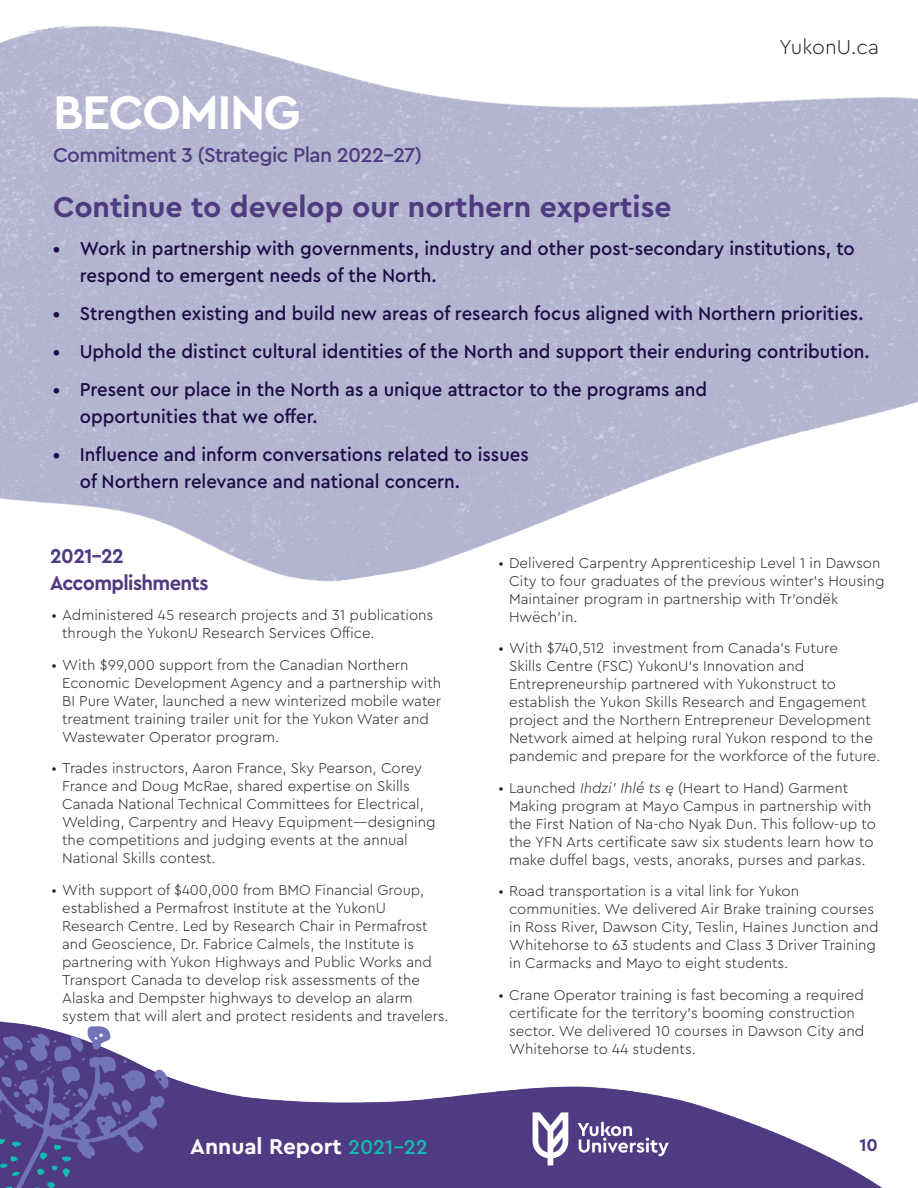
<style>
.page{position:relative;width:918px;height:1188px;background:#fff}
.page>*{position:absolute;margin:0;border:0;box-sizing:border-box;transform-origin:0 0}
.t1{font:700 49.5px "Cera Pro";letter-spacing:-.03em;color:#fff}
.t2{font:700 30px "Cera Pro";color:#503b80}
.t3{font:700 22.5px "Cera Pro";color:#fefcfd}
.t4{font:500 21px "Cera Pro";letter-spacing:-.03em;color:#503b80}
.t5{font:700 21px/27px "Cera Pro";letter-spacing:-.03em;color:#503b80;scale:.95 1}
.t6{font:300 21px "Cera Pro";color:#231f20}
.t7{font:500 19.5px/27px "Cera Pro";color:#1e0c47;scale:.95 1}
.t8{font:700 18px "Cera Pro";color:#503b80}
.t9{font:300 15px/18px "Cera Pro";color:#231f20}
.s1{font-style:italic}
.s2{font-weight:500;font-size:21px;color:#15bbb0}
</style>
<div class="page">
<img style="left:0;top:1021px;width:882px;height:167px">
<svg style="left:578px;top:1122px;width:91px;height:34px"></svg>
<svg style="left:533px;top:1112px;width:35px;height:53px"></svg>
<svg style="left:0;top:1022px;width:170px;height:166px"></svg>
<img style="left:0;top:25px;width:918px;height:557px">
<h3 class="t6" style="left:779px;top:33px;width:101px">YukonU.ca</h3>
<h1 class="t1" style="left:53px;top:80px;width:249px">BECOMING</h1>
<h3 class="t4" style="left:53px;top:141px;width:370px">Commitment 3 (Strategic Plan 2022-27)</h3>
<h2 class="t2" style="left:53px;top:187px;width:620px">Continue to develop our northern expertise</h2>
<h3 class="t7" style="left:80px;top:235px;width:817px;text-indent:-27px">• Work in partnership with governments, industry and other post-secondary institutions, to respond to emergent needs of the North.</h3>
<h3 class="t7" style="left:53px;top:299px;width:855px">• Strengthen existing and build new areas of research focus aligned with Northern priorities.</h3>
<h3 class="t7" style="left:53px;top:337px;width:862px">• Uphold the distinct cultural identities of the North and support their enduring contribution.</h3>
<h3 class="t7" style="left:80px;top:375px;width:662px;text-indent:-27px">• Present our place in the North as a unique attractor to the programs and opportunities that we offer.</h3>
<h3 class="t7" style="left:80px;top:440px;width:474px;text-indent:-27px">• Influence and inform conversations related to issues of Northern relevance and national concern.</h3>
<h3 class="t5" style="left:50px;top:542px;width:168px">2021-22<br>Accomplishments</h3>
<p class="t9" style="left:62px;top:606px;width:373px;text-indent:-11px">• Administered 45 research projects and 31 publications through the YukonU Research Services Office.</p>
<p class="t9" style="left:62px;top:655px;width:380px;text-indent:-11px">• With $99,000 support from the Canadian Northern Economic Development Agency and a partnership with BI Pure Water, launched a new winterized mobile water treatment training trailer unit for the Yukon Water and Wastewater Operator program.</p>
<p class="t9" style="left:62px;top:759px;width:375px;text-indent:-11px">• Trades instructors, Aaron France, Sky Pearson, Corey France and Doug McRae, shared expertise on Skills Canada National Technical Committees for Electrical, Welding, Carpentry and Heavy Equipment—designing the competitions and judging events at the annual National Skills contest.</p>
<p class="t9" style="left:62px;top:880px;width:388px;text-indent:-11px">• With support of $400,000 from BMO Financial Group, established a Permafrost Institute at the YukonU Research Centre. Led by Research Chair in Permafrost and Geoscience, Dr. Fabrice Calmels, the Institute is partnering with Yukon Highways and Public Works and Transport Canada to develop risk assessments of the Alaska and Dempster highways to develop an alarm system that will alert and protect residents and travelers.</p>
<p class="t9" style="left:509px;top:553px;width:377px;text-indent:-11px">• Delivered Carpentry Apprenticeship Level 1 in Dawson City to four graduates of the previous winter’s Housing Maintainer program in partnership with Tr’ondëk Hwëch’in.</p>
<p class="t9" style="left:509px;top:639px;width:373px;text-indent:-11px">• With $740,512 investment from Canada’s Future<br>Skills Centre (FSC) YukonU‘s Innovation and Entrepreneurship partnered with Yukonstruct to establish the Yukon Skills Research and Engagement project and the Northern Entrepreneur Development Network aimed at helping rural Yukon respond to the pandemic and prepare for the workforce of the future.</p>
<p class="t9" style="left:509px;top:778px;width:368px;text-indent:-11px">• Launched <span class="s1">Ihdzi’ Ihlé ts ę</span> (Heart to Hand) Garment Making program at Mayo Campus in partnership with the First Nation of Na-cho Nyak Dun. This follow-up to the YFN Arts certificate saw six students learn how to make duffel bags, vests, anoraks, purses and parkas.</p>
<p class="t9" style="left:509px;top:882px;width:371px;text-indent:-11px">• Road transportation is a vital link for Yukon communities. We delivered Air Brake training courses in Ross River, Dawson City, Teslin, Haines Junction and Whitehorse to 63 students and Class 3 Driver Training in Carmacks and Mayo to eight students.</p>
<p class="t9" style="left:509px;top:985px;width:357px;text-indent:-11px">• Crane Operator training is fast becoming a required certificate for the territory’s booming construction sector. We delivered 10 courses in Dawson City and Whitehorse to 44 students.</p>
<h3 class="t3" style="left:190px;top:1132px;width:239px">Annual Report <span class="s2">2021-22</span></h3>
<p class="t8" style="left:859px;top:1133px;width:20px">10</p>
</div>
